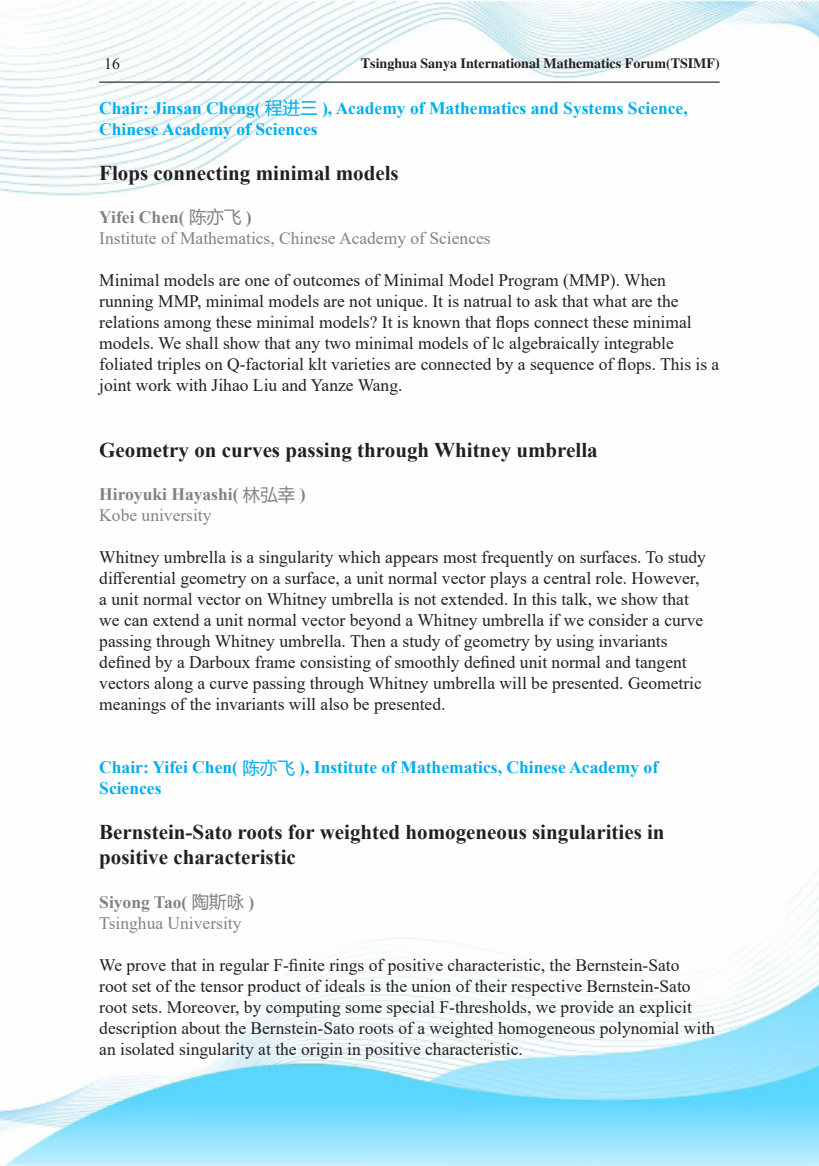
<style>
.page{position:relative;width:819px;height:1166px;background:#fff}
.page>*{position:absolute;margin:0;border:0;box-sizing:border-box;transform-origin:0 0}
.报告题目{font:700 21px/25.2px "Times New Roman";color:#231f20}
.报告人内容{font:17.5px/21px "Times New Roman";color:#231f20}
.Chair-格式{font:700 17.5px/21px "Times New Roman";color:#00aeef}
.报告人单位名称{font:17.5px "Times New Roman";color:#808285}
.报告人姓名{font:700 17.5px "Times New Roman";color:#808285}
.t1{font:15.75px "Times New Roman";color:#231f20}
.t2{font:14px "CT Hu Po SF";color:#231f20}
.s1{font-family:"Microsoft Ya Hei UI";font-weight:400}
</style>
<div class="page">
<img style="left:0;top:0;width:819px;height:1166px">
<hr style="left:99px;top:82px;width:620px;height:1px;background:#000">
<p class="t1" style="left:104px;top:53px;width:17px">16</p>
<p class="t2" style="left:361px;top:56px;width:360px">Tsinghua Sanya International Mathematics Forum(TSIMF)</p>
<p class="Chair-格式" style="left:99px;top:97px;width:590px">Chair: Jinsan Cheng( <span class="s1">程进三</span> ), Academy of Mathematics and Systems Science,<br>Chinese Academy of Sciences</p>
<p class="报告题目" style="left:99px;top:159px;width:301px">Flops connecting minimal models</p>
<p class="报告人姓名" style="left:99px;top:204px;width:154px">Yifei Chen( <span class="s1">陈亦飞</span> )</p>
<p class="报告人单位名称" style="left:99px;top:226px;width:393px">Institute of Mathematics, Chinese Academy of Sciences</p>
<p class="报告人内容" style="left:99px;top:269px;width:621px">Minimal models are one of outcomes of Minimal Model Program (MMP). When running MMP, minimal models are not unique. It is natrual to ask that what are the relations among these minimal models? It is known that flops connect these minimal models. We shall show that any two minimal models of lc algebraically integrable foliated triples on Q-factorial klt varieties are connected by a sequence of flops. This is a joint work with Jihao Liu and Yanze Wang.</p>
<p class="报告题目" style="left:99px;top:437px;width:500px">Geometry on curves passing through Whitney umbrella</p>
<p class="报告人姓名" style="left:99px;top:482px;width:208px">Hiroyuki Hayashi( <span class="s1">林弘幸</span> )</p>
<p class="报告人单位名称" style="left:99px;top:503px;width:114px">Kobe university</p>
<p class="报告人内容" style="left:99px;top:546px;width:608px">Whitney umbrella is a singularity which appears most frequently on surfaces. To study differential geometry on a surface, a unit normal vector plays a central role. However, a unit normal vector on Whitney umbrella is not extended. In this talk, we show that we can extend a unit normal vector beyond a Whitney umbrella if we consider a curve passing through Whitney umbrella. Then a study of geometry by using invariants defined by a Darboux frame consisting of smoothly defined unit normal and tangent vectors along a curve passing through Whitney umbrella will be presented. Geometric meanings of the invariants will also be presented.</p>
<p class="Chair-格式" style="left:99px;top:756px;width:560px">Chair: Yifei Chen( <span class="s1">陈亦飞</span> ), Institute of Mathematics, Chinese Academy of<br>Sciences</p>
<p class="报告题目" style="left:99px;top:819px;width:567px">Bernstein-Sato roots for weighted homogeneous singularities in positive characteristic</p>
<p class="报告人姓名" style="left:99px;top:889px;width:157px">Siyong Tao( <span class="s1">陶斯咏</span> )</p>
<p class="报告人单位名称" style="left:99px;top:910px;width:144px">Tsinghua University</p>
<p class="报告人内容" style="left:99px;top:954px;width:617px">We prove that in regular F-finite rings of positive characteristic, the Bernstein-Sato<br>root set of the tensor product of ideals is the union of their respective Bernstein-Sato root sets. Moreover, by computing some special F-thresholds, we provide an explicit description about the Bernstein-Sato roots of a weighted homogeneous polynomial with an isolated singularity at the origin in positive characteristic.</p>
</div>
